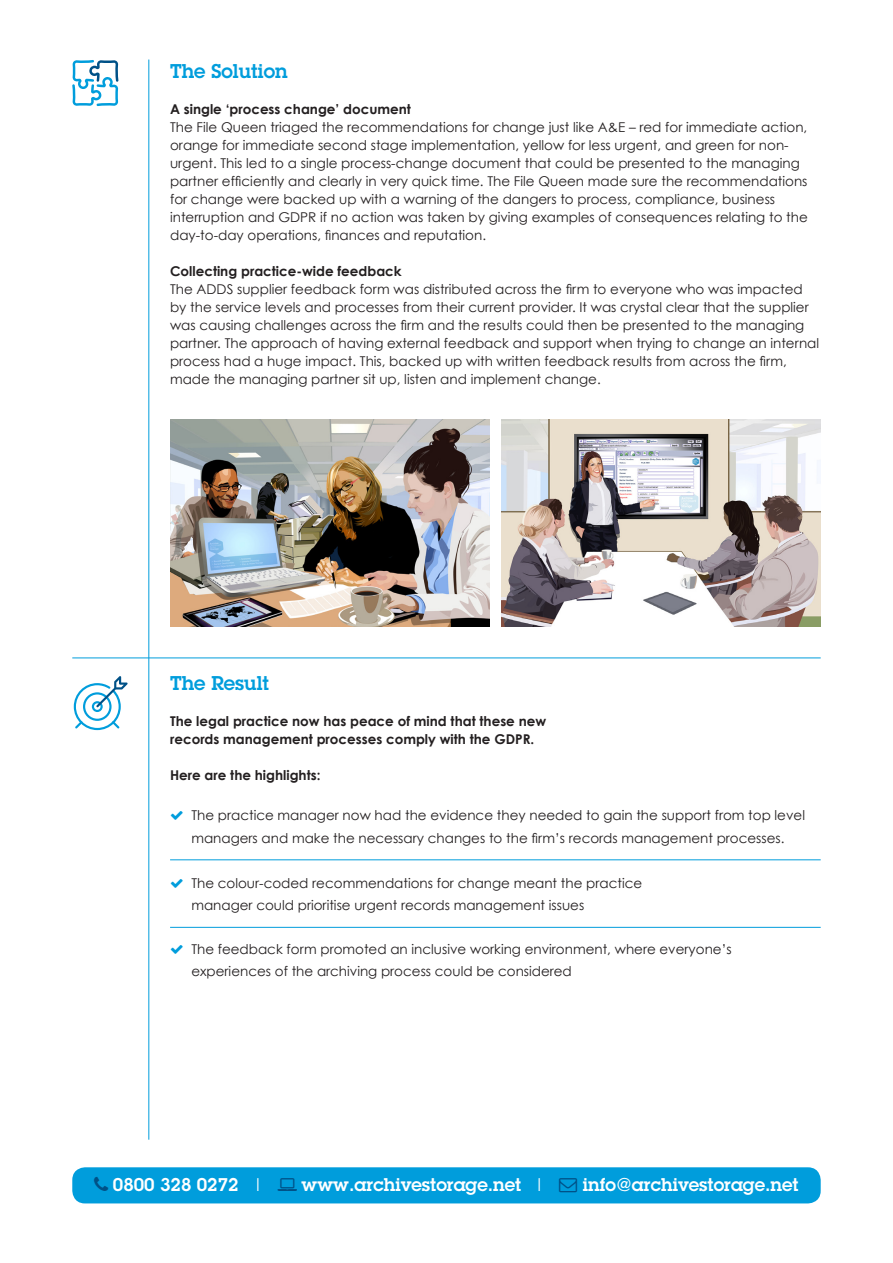
<style>
.page{position:relative;width:893px;height:1263px;background:#fff}
.page>*{position:absolute;margin:0;border:0;box-sizing:border-box;transform-origin:0 0}
.SECTION_HEADER{font:600 19.5px "Lubalin Graph";color:#009ddc}
.t1{font:600 18px "Lubalin Graph";color:#fff}
.t2{font:13.5px/18px "Century Gothic";color:#231f20}
.t3{font:700 13.5px/18px "Century Gothic";color:#231f20}
.s1{font-weight:400}
</style>
<div class="page">
<hr style="left:170px;top:859px;width:651px;height:1px;background:#009ddc">
<hr style="left:170px;top:927px;width:651px;height:1px;background:#009ddc">
<hr style="left:149px;top:60px;width:1px;height:1080px;background:#009ddc">
<svg style="left:72px;top:60px;width:46px;height:46px"></svg>
<svg style="left:74px;top:676px;width:54px;height:54px"></svg>
<div style="left:72px;top:1167px;width:749px;height:36px;background:#009ddc;border-radius:13px"></div>
<hr style="left:72px;top:658px;width:749px;height:1px;background:#009ddc">
<img style="left:170px;top:420px;width:319px;height:207px">
<img style="left:502px;top:420px;width:319px;height:207px">
<p class="SECTION_HEADER" style="left:170px;top:58px;width:119px">The Solution</p>
<p class="t3" style="left:170px;top:99px;width:242px">A single ‘process change’ document</p>
<p class="t2" style="left:170px;top:117px;width:639px">The File Queen triaged the recommendations for change just like A&amp;E – red for immediate action, orange for immediate second stage implementation, yellow for less urgent, and green for non&shy;urgent. This led to a single process-change document that could be presented to the managing partner efficiently and clearly in very quick time. The File Queen made sure the recommendations for change were backed up with a warning of the dangers to process, compliance, business interruption and GDPR if no action was taken by giving examples of consequences relating to the day-to-day operations, finances and reputation.</p>
<p class="t3" style="left:170px;top:261px;width:233px">Collecting practice-wide feedback</p>
<p class="t2" style="left:170px;top:279px;width:651px">The ADDS supplier feedback form was distributed across the firm to everyone who was impacted by the service levels and processes from their current provider. It was crystal clear that the supplier was causing challenges across the firm and the results could then be presented to the managing partner. The approach of having external feedback and support when trying to change an internal process had a huge impact. This, backed up with written feedback results from across the firm, made the managing partner sit up, listen and implement change.</p>
<p class="SECTION_HEADER" style="left:170px;top:670px;width:101px">The Result</p>
<p class="t3" style="left:170px;top:711px;width:378px">The legal practice now has peace of mind that these new records management processes comply with the GDPR.</p>
<p class="t3" style="left:170px;top:765px;width:152px">Here are the highlights:</p>
<p class="t2" style="left:191px;top:804px;width:615px;line-height:22.5px">The practice manager now had the evidence they needed to gain the support from top level managers and make the necessary changes to the firm’s records management processes.</p>
<p class="t2" style="left:191px;top:871px;width:452px;line-height:22.5px">The colour-coded recommendations for change meant the practice manager could prioritise urgent records management issues</p>
<p class="t2" style="left:191px;top:938px;width:542px;line-height:21.8px">The feedback form promoted an inclusive working environment, where everyone’s experiences of the archiving process could be considered</p>
<p class="t1" style="left:113px;top:1173px;width:153px">0800 328 0272 <span class="s1">|</span></p>
<p class="t1" style="left:302px;top:1173px;width:245px">www.archivestorage.net <span class="s1">|</span></p>
<p class="t1" style="left:583px;top:1173px;width:217px">info@archivestorage.net</p>
</div>
